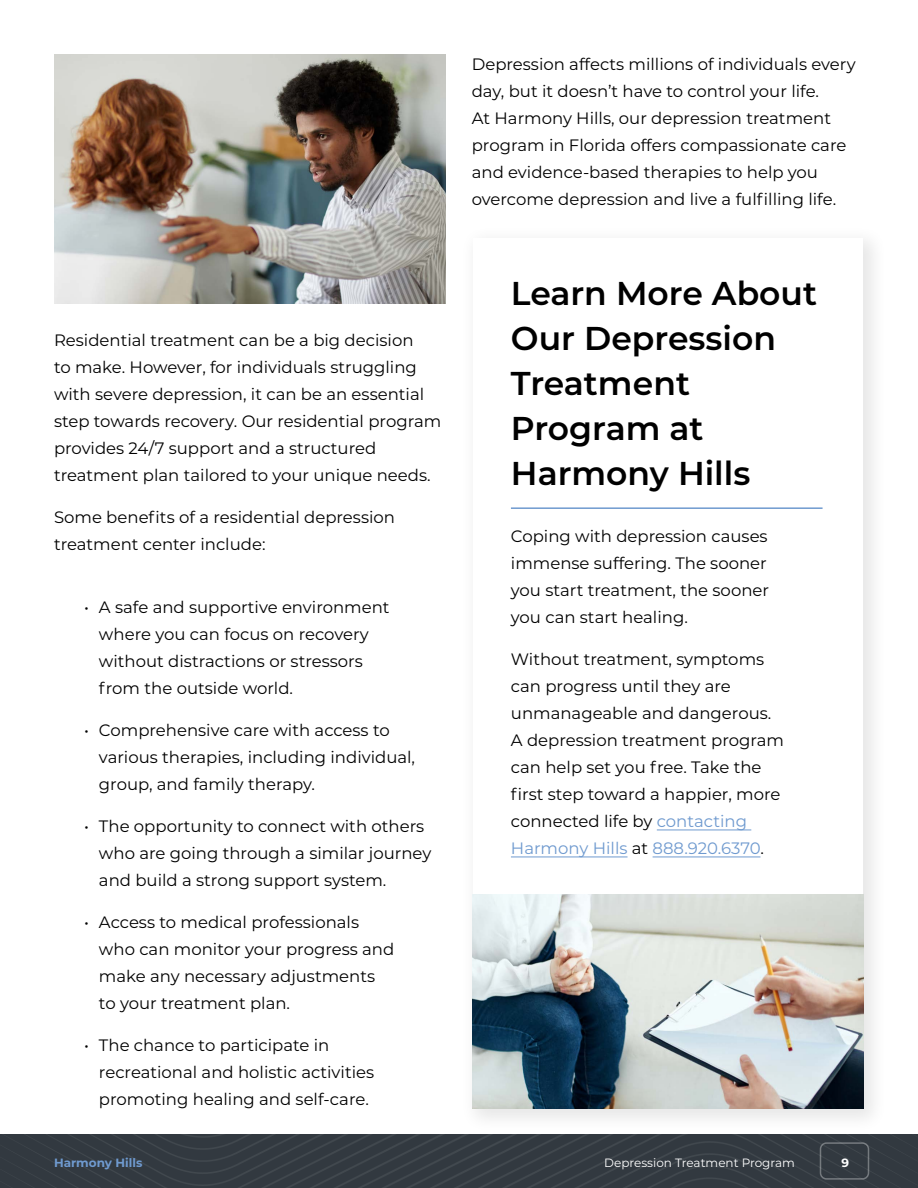
<style>
.page{position:relative;width:918px;height:1188px;background:#fff}
.page>*{position:absolute;margin:0;border:0;box-sizing:border-box;transform-origin:0 0}
.t1{font:600 33px/45px "Montserrat";color:#000}
.t2{font:16.5px/27px "Montserrat";color:#000}
.t3{font:12px "Montserrat";color:#fff}
.t4{font:700 12px "Montserrat";color:#6f9acf}
.t5{font:700 12px "Montserrat";color:#fff}
.s1{color:#6f9acf}
</style>
<div class="page">
<img style="left:0;top:1134px;width:918px;height:54px">
<div style="left:820px;top:1142px;width:49px;height:38px;border:2px solid #fff;border-radius:6px"></div>
<div style="left:459px;top:224px;width:429px;height:910px;background:#000;opacity:.1"></div>
<div style="left:473px;top:238px;width:390px;height:870px;background:#fff"></div>
<hr style="left:511px;top:507px;width:312px;height:2px;background:#6f9acf">
<hr style="left:657px;top:830px;width:94px;height:1px;background:#6f9acf">
<hr style="left:511px;top:857px;width:117px;height:1px;background:#6f9acf">
<hr style="left:653px;top:857px;width:107px;height:1px;background:#6f9acf">
<img style="left:55px;top:54px;width:391px;height:250px">
<img style="left:473px;top:894px;width:391px;height:214px">
<p class="t2" style="left:54px;top:326px;width:389px">Residential treatment can be a big decision<br>to make. However, for individuals struggling with severe depression, it can be an essential step towards recovery. Our residential program provides 24/7 support and a structured treatment plan tailored to your unique needs.</p>
<p class="t2" style="left:54px;top:503px;width:343px">Some benefits of a residential depression treatment center include:</p>
<p class="t2" style="left:99px;top:594px;width:292px;text-indent:-15px">• A safe and supportive environment where you can focus on recovery without distractions or stressors from the outside world.</p>
<p class="t2" style="left:99px;top:716px;width:318px;text-indent:-15px">• Comprehensive care with access to various therapies, including individual, group, and family therapy.</p>
<p class="t2" style="left:99px;top:812px;width:334px;text-indent:-15px">• The opportunity to connect with others who are going through a similar journey and build a strong support system.</p>
<p class="t2" style="left:99px;top:908px;width:297px;text-indent:-15px">• Access to medical professionals who can monitor your progress and make any necessary adjustments to your treatment plan.</p>
<p class="t2" style="left:99px;top:1031px;width:277px;text-indent:-15px">• The chance to participate in recreational and holistic activities promoting healing and self-care.</p>
<p class="t2" style="left:472px;top:50px;width:385px">Depression affects millions of individuals every day, but it doesn’t have to control your life.<br>At Harmony Hills, our depression treatment program in Florida offers compassionate care and evidence-based therapies to help you overcome depression and live a fulfilling life.</p>
<h1 class="t1" style="left:511px;top:269px;width:308px">Learn More About<br>Our Depression<br>Treatment<br>Program at<br>Harmony Hills</h1>
<p class="t2" style="left:511px;top:522px;width:260px">Coping with depression causes immense suffering. The sooner you start treatment, the sooner you can start healing.</p>
<p class="t2" style="left:511px;top:645px;width:275px">Without treatment, symptoms can progress until they are unmanageable and dangerous.<br>A depression treatment program can help set you free. Take the first step toward a happier, more connected life by <span class="s1">contacting<br>Harmony Hills</span> at <span class="s1">888.920.6370</span>.</p>
<p class="t4" style="left:54px;top:1154px;width:90px">Harmony Hills</p>
<p class="t3" style="left:604px;top:1154px;width:192px">Depression Treatment Program</p>
<p class="t5" style="left:841px;top:1154px;width:9px">9</p>
</div>
